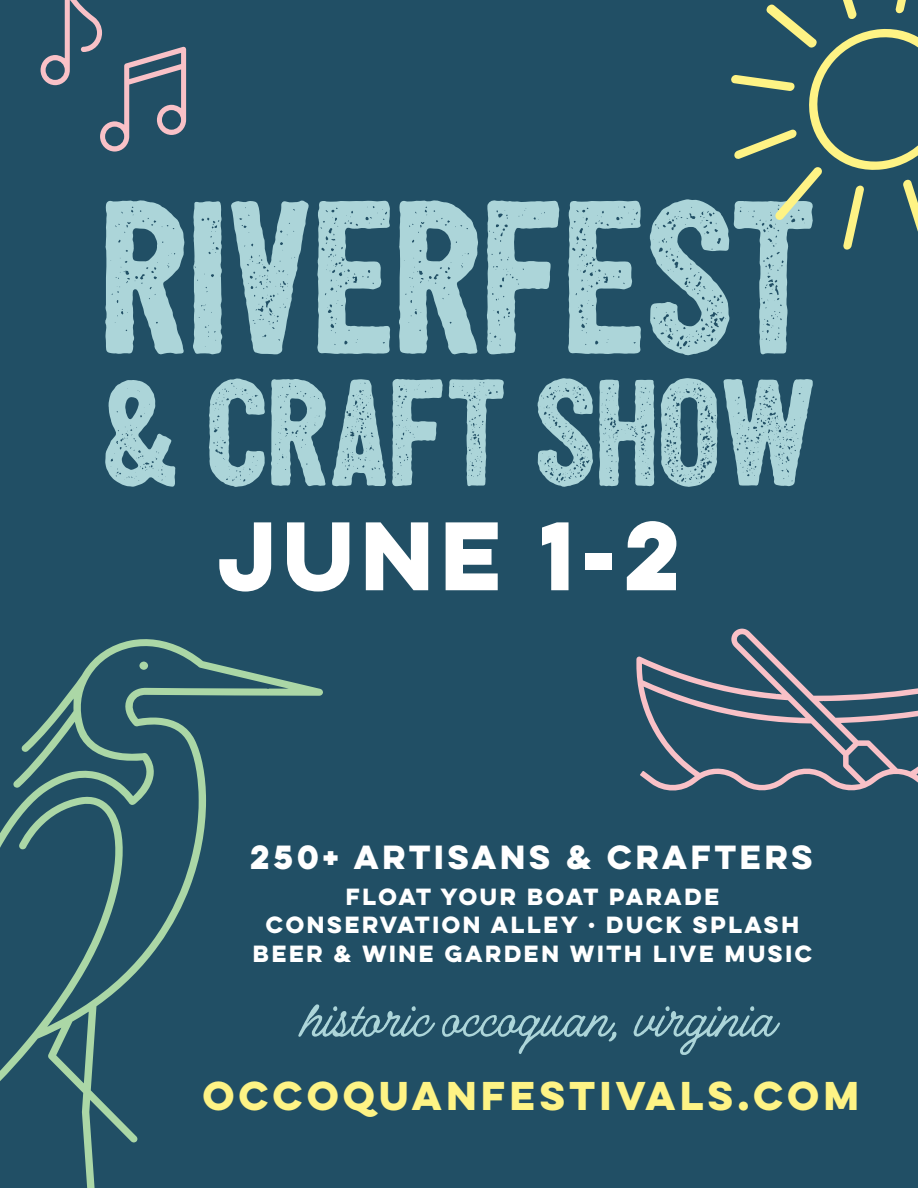
<style>
.page{position:relative;width:918px;height:1188px;background:#214f65}
.page>*{position:absolute;margin:0;border:0;box-sizing:border-box;transform-origin:0 0}
.t1{font:700 87px "Lulo Clean One";color:#fff}
.t2{font:60px "Espiritu Script";color:#acd5d9}
.t3{font:700 36px "Lulo Clean One";letter-spacing:-.1em;color:#fef385}
.t4{font:700 30px "Lulo Clean One";letter-spacing:-.1em;color:#fff}
.t5{font:700 21px/28.5px "Lulo Clean One";letter-spacing:-.1em;color:#fff;text-align:center}
</style>
<div class="page">
<svg style="left:105px;top:378px;width:708px;height:109px"></svg>
<svg style="left:105px;top:199px;width:683px;height:156px;fill:#acd5d9"></svg>
<svg style="left:40px;top:0;width:147px;height:152px"></svg>
<svg style="left:636px;top:628px;width:282px;height:163px"></svg>
<svg style="left:731px;top:0;width:187px;height:250px"></svg>
<svg style="left:0;top:639px;width:323px;height:549px"></svg>
<svg style="left:137px;top:659px;width:13px;height:13px"></svg>
<div style="left:135px;top:657px;width:18px;height:17px;border:4px solid #214f65;border-radius:50%"></div>
<h1 class="t1" style="left:218px;top:488px;width:484px">JUNE 1-2</h1>
<h3 class="t4" style="left:250px;top:833px;width:571px">250+ ARTISANS &amp; CRAFTERS</h3>
<p class="t5" style="left:253px;top:881px;width:565px">FLOAT YOUR BOAT PARADE<br>CONSERVATION ALLEY · DUCK SPLASH<br>BEER &amp; WINE GARDEN WITH LIVE MUSIC</p>
<h2 class="t2" style="left:298px;top:980px;width:475px">historic occoquan,virginia</h2>
<h3 class="t3" style="left:203px;top:1068px;width:666px">OCCOQUANFESTIVALS.COM</h3>
</div>
